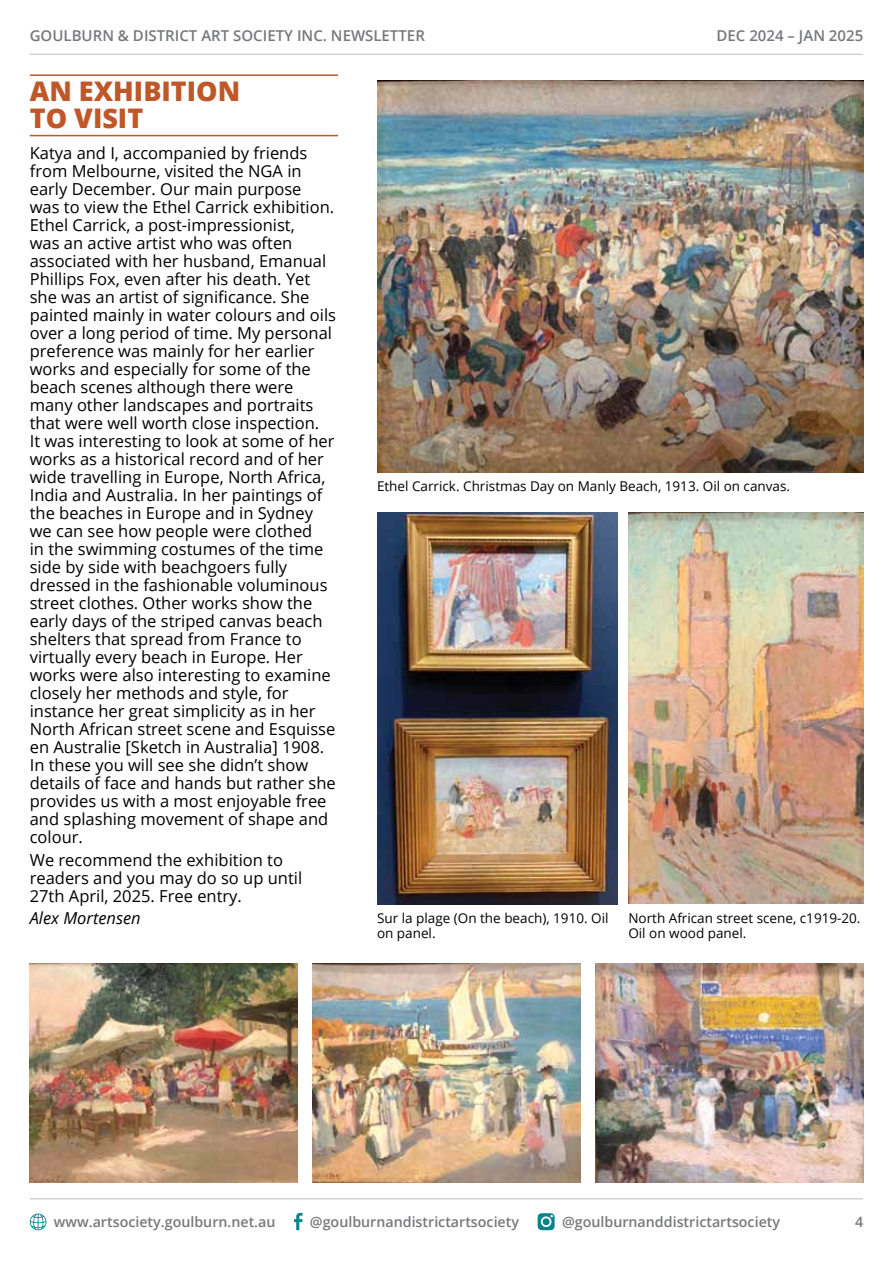
<style>
.page{position:relative;width:893px;height:1263px;background:#fff}
.page>*{position:absolute;margin:0;border:0;box-sizing:border-box;transform-origin:0 0}
.t1{font:800 27px/27px "Open Sans";color:#c05728}
.t2{font:16.5px/18px "Open Sans";color:#000}
.t3{font:italic 16.5px "Open Sans";color:#000}
.t4{font:600 15px "Open Sans";color:#77787b}
.t5{font:600 14.25px "Open Sans";color:#77787b}
.t6{font:13.5px/15px "Open Sans";color:#000}
</style>
<div class="page">
<hr style="left:30px;top:54px;width:833px;height:1px;background:#bcbec0">
<hr style="left:30px;top:1198px;width:833px;height:1px;background:#bcbec0">
<svg style="left:30px;top:1213px;width:16px;height:17px"></svg>
<svg style="left:294px;top:1213px;width:8px;height:17px"></svg>
<svg style="left:538px;top:1213px;width:17px;height:17px"></svg>
<img style="left:30px;top:963px;width:268px;height:219px">
<img style="left:312px;top:963px;width:269px;height:219px">
<img style="left:595px;top:963px;width:268px;height:219px">
<hr style="left:30px;top:74px;width:308px;height:2px;background:#c05728">
<hr style="left:30px;top:135px;width:308px;height:1px;background:#c05728">
<img style="left:377px;top:81px;width:486px;height:392px">
<img style="left:377px;top:512px;width:240px;height:392px">
<img style="left:628px;top:512px;width:235px;height:392px">
<p class="t4" style="left:30px;top:26px;width:397px">Goulburn &amp; District Art Society I nc. N ewsletter</p>
<p class="t4" style="left:717px;top:26px;width:148px">d ec 2024 – Jan 2025</p>
<h1 class="t1" style="left:30px;top:77px;width:212px">AN EXHIBITION<br>TO VISIT</h1>
<p class="t2" style="left:30px;top:144px;width:308px">Katya and I, accompanied by friends from Melbourne, visited the NGA in early December. Our main purpose<br>was to view the Ethel Carrick exhibition.<br>Ethel Carrick, a post-impressionist,<br>was an active artist who was often associated with her husband, Emanual Phillips Fox, even after his death. Yet she was an artist of significance. She painted mainly in water colours and oils over a long period of time. My personal preference was mainly for her earlier works and especially for some of the beach scenes although there were many other landscapes and portraits that were well worth close inspection.<br>It was interesting to look at some of her works as a historical record and of her wide travelling in Europe, North Africa, India and Australia. In her paintings of the beaches in Europe and in Sydney we can see how people were clothed<br>in the swimming costumes of the time side by side with beachgoers fully dressed in the fashionable voluminous street clothes. Other works show the early days of the striped canvas beach shelters that spread from France to virtually every beach in Europe. Her works were also interesting to examine closely her methods and style, for instance her great simplicity as in her North African street scene and Esquisse en Australie [Sketch in Australia] 1908.<br>In these you will see she didn’t show details of face and hands but rather she provides us with a most enjoyable free and splashing movement of shape and colour.</p>
<p class="t2" style="left:30px;top:850px;width:274px">We recommend the exhibition to readers and you may do so up until<br>27th April, 2025. Free entry.</p>
<p class="t3" style="left:30px;top:906px;width:112px">Alex Mortensen</p>
<p class="t6" style="left:377px;top:479px;width:415px">Ethel Carrick. Christmas Day on Manly Beach, 1913. Oil on canvas.</p>
<p class="t6" style="left:377px;top:910px;width:233px">Sur la plage (On the beach), 1910. Oil on panel.</p>
<p class="t6" style="left:628px;top:910px;width:234px">North African street scene, c1919-20.<br>Oil on wood panel.</p>
<p class="t5" style="left:54px;top:1212px;width:223px">www.artsociety.goulburn.net.au</p>
<p class="t5" style="left:310px;top:1212px;width:211px">@goulburnandistrictartsociety</p>
<p class="t5" style="left:562px;top:1212px;width:220px">@goulburnanddistrictartsociety</p>
<p class="t5" style="left:855px;top:1212px;width:10px">4</p>
</div>
